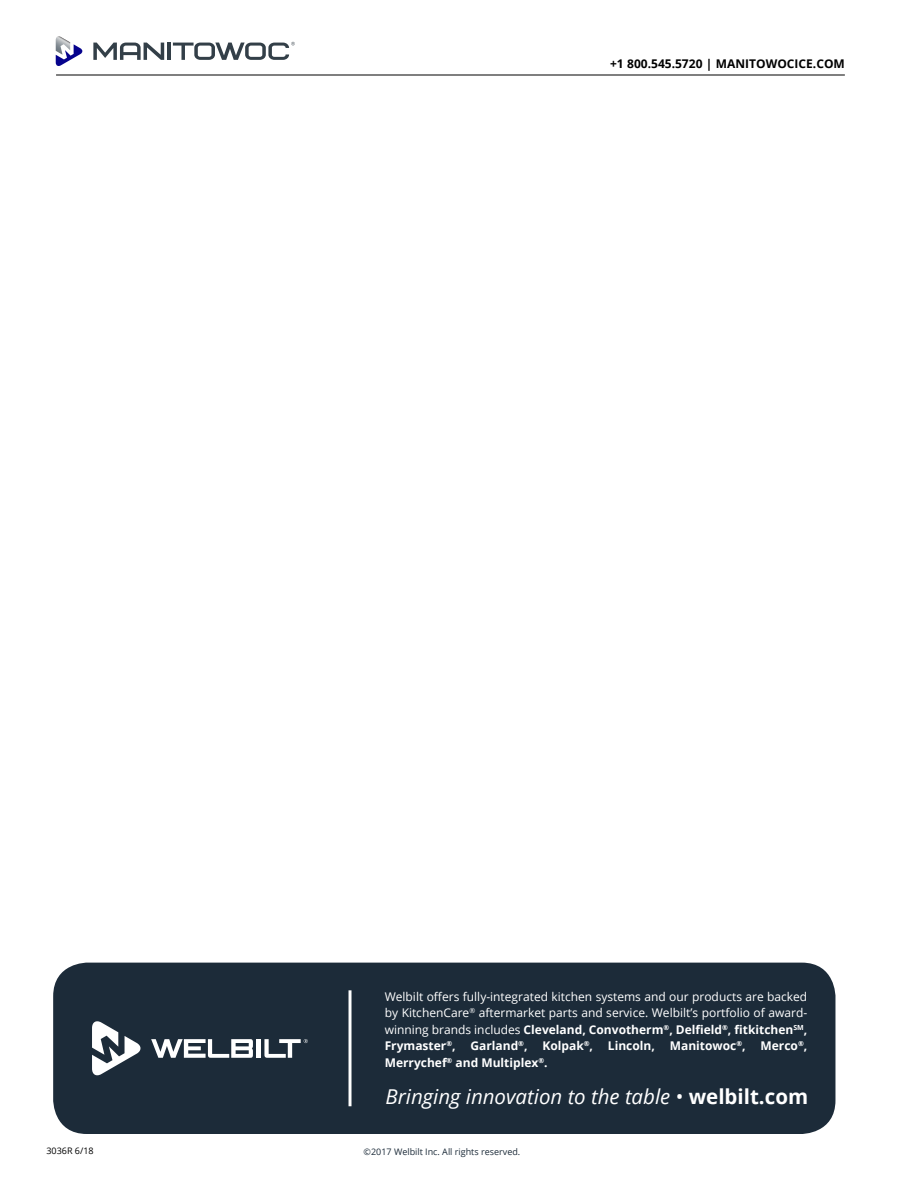
<style>
.page{position:relative;width:918px;height:1188px;background:#fff}
.page>*{position:absolute;margin:0;border:0;box-sizing:border-box;transform-origin:0 0}
.t1{font:italic 20.55px "Open Sans";color:#fff}
.t2{font:12px/16.5px "Open Sans";color:#fff;text-align:justify}
.t3{font:700 12px "Open Sans";color:#000}
.t4{font:9px "Open Sans";color:#1c2b39}
.t5{font:9px "Open Sans";color:#000}
.s1{font-weight:700}
.s2{font-style:normal}
.s3{font-weight:700;font-style:normal}
</style>
<div class="page">
<hr style="left:56px;top:75px;width:789px;height:1px;background:#000">
<div style="left:53px;top:963px;width:782px;height:171px;background:#1c2b39;border-radius:34px"></div>
<svg style="left:56px;top:36px;width:27px;height:30px"></svg>
<svg style="left:93px;top:43px;width:71px;height:17px"></svg>
<hr style="left:168px;top:43px;width:3px;height:17px;background:#333f48">
<svg style="left:173px;top:42px;width:122px;height:18px"></svg>
<hr style="left:349px;top:990px;width:3px;height:116px;background:#fff">
<div style="left:256px;top:1039px;width:5px;height:19px;background:#fff"></div>
<svg style="left:264px;top:1039px;width:44px;height:19px"></svg>
<svg style="left:151px;top:1039px;width:102px;height:19px"></svg>
<svg style="left:92px;top:1021px;width:49px;height:54px"></svg>
<p class="t3" style="left:610px;top:55px;width:236px">+1 800.545.5720 | MANITOWOCICE.COM</p>
<p class="t2" style="left:385px;top:988px;width:424px">Welbilt offers fully-integrated kitchen systems and our products are backed by KitchenCare<sup>®</sup> aftermarket parts and service. Welbilt’s portfolio of award&shy;winning brands includes <span class="s1">Cleveland, Convotherm</span><sup>®</sup><span class="s1">, Delfield</span><sup>®</sup><span class="s1">, fitkitchen</span><sup>SM</sup><span class="s1">, Frymaster</span><sup>®</sup><span class="s1">, Garland</span><sup>®</sup><span class="s1">, Kolpak</span><sup>®</sup><span class="s1">, Lincoln, Manitowoc</span><sup>®</sup><span class="s1">, Merco</span><sup>®</sup><span class="s1">, Merrychef</span><sup>®</sup> <span class="s1">and Multiplex</span><sup>®</sup><span class="s1">.</span></p>
<h1 class="t1" style="left:386px;top:1083px;width:424px">Bringing innovation to the table <span class="s2">•</span> <span class="s3">welbilt.com</span></h1>
<p class="t5" style="left:47px;top:1145px;width:49px">3036R 6/18</p>
<p class="t4" style="left:364px;top:1145px;width:158px">©2017 Welbilt Inc. All rights reserved.</p>
</div>
